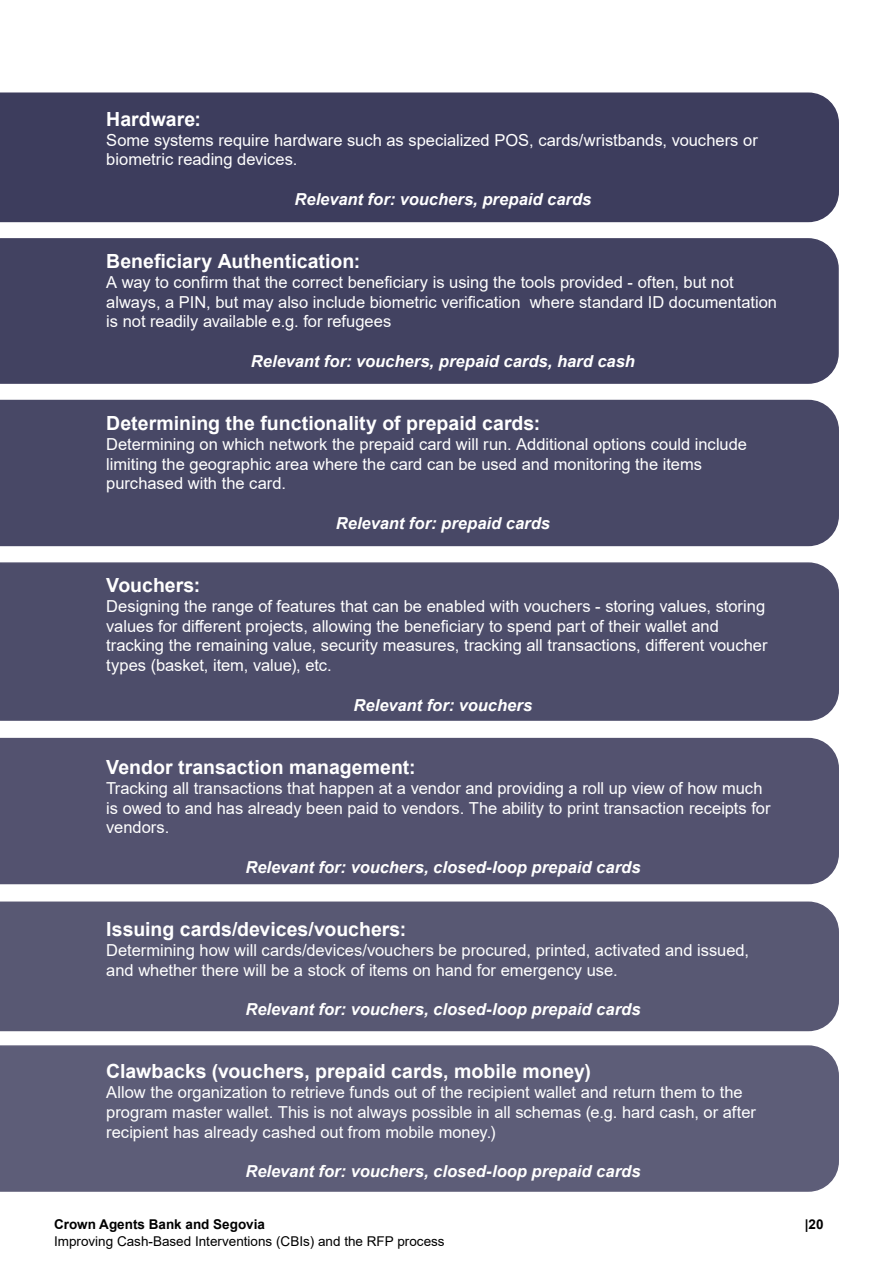
<style>
.page{position:relative;width:893px;height:1263px;background:#fff}
.page>*{position:absolute;margin:0;border:0;box-sizing:border-box;transform-origin:0 0}
.t1{font:700 19.5px "Arial";color:#fff}
.t2{font:16.5px/19.8px "Arial";color:#fff}
.t3{font:italic 700 16.5px "Arial";color:#fff}
.t4{font:13.5px "Arial";color:#000}
.t5{font:700 13.5px "Arial";color:#000}
</style>
<div class="page">
<div style="left:0;top:92px;width:839px;height:131px;background:#3d3d5d"></div>
<div style="left:0;top:238px;width:839px;height:146px;background:#424261"></div>
<div style="left:0;top:399px;width:839px;height:148px;background:#484866"></div>
<div style="left:0;top:562px;width:839px;height:159px;background:#4d4d6a"></div>
<div style="left:0;top:1045px;width:839px;height:147px;background:#5d5d78"></div>
<div style="left:0;top:737px;width:839px;height:148px;background:#53526f"></div>
<div style="left:0;top:901px;width:839px;height:131px;background:#585873"></div>
<p class="t1" style="left:106px;top:105px;width:96px">Hardware:</p>
<p class="t2" style="left:106px;top:130px;width:653px">Some systems require hardware such as specialized POS, cards/wristbands, vouchers or biometric reading devices.</p>
<p class="t3" style="left:294px;top:188px;width:298px">Relevant for: vouchers, prepaid cards</p>
<p class="t1" style="left:106px;top:247px;width:256px">Beneficiary Authentication:</p>
<p class="t2" style="left:106px;top:272px;width:672px">A way to confirm that the correct beneficiary is using the tools provided - often, but not always, a PIN, but may also include biometric verification where standard ID documentation is not readily available e.g. for refugees</p>
<p class="t3" style="left:251px;top:350px;width:386px">Relevant for: vouchers, prepaid cards, hard cash</p>
<p class="t1" style="left:106px;top:409px;width:435px">Determining the functionality of prepaid cards:</p>
<p class="t2" style="left:106px;top:434px;width:642px">Determining on which network the prepaid card will run. Additional options could include limiting the geographic area where the card can be used and monitoring the items purchased with the card.</p>
<p class="t3" style="left:336px;top:512px;width:216px">Relevant for: prepaid cards</p>
<p class="t1" style="left:106px;top:571px;width:95px">Vouchers:</p>
<p class="t2" style="left:106px;top:596px;width:663px">Designing the range of features that can be enabled with vouchers - storing values, storing values for different projects, allowing the beneficiary to spend part of their wallet and tracking the remaining value, security measures, tracking all transactions, different voucher types (basket, item, value), etc.</p>
<p class="t3" style="left:354px;top:694px;width:180px">Relevant for: vouchers</p>
<p class="t1" style="left:106px;top:753px;width:311px">Vendor transaction management:</p>
<p class="t2" style="left:106px;top:778px;width:666px">Tracking all transactions that happen at a vendor and providing a roll up view of how much is owed to and has already been paid to vendors. The ability to print transaction receipts for vendors.</p>
<p class="t3" style="left:245px;top:856px;width:397px">Relevant for: vouchers, closed-loop prepaid cards</p>
<p class="t1" style="left:106px;top:915px;width:302px">Issuing cards/devices/vouchers:</p>
<p class="t2" style="left:106px;top:940px;width:644px">Determining how will cards/devices/vouchers be procured, printed, activated and issued, and whether there will be a stock of items on hand for emergency use.</p>
<p class="t3" style="left:245px;top:998px;width:397px">Relevant for: vouchers, closed-loop prepaid cards</p>
<p class="t1" style="left:106px;top:1057px;width:486px">Clawbacks (vouchers, prepaid cards, mobile money)</p>
<p class="t2" style="left:106px;top:1082px;width:651px">Allow the organization to retrieve funds out of the recipient wallet and return them to the program master wallet. This is not always possible in all schemas (e.g. hard cash, or after recipient has already cashed out from mobile money.)</p>
<p class="t3" style="left:245px;top:1160px;width:397px">Relevant for: vouchers, closed-loop prepaid cards</p>
<p class="t5" style="left:54px;top:1215px;width:213px">Crown Agents Bank and Segovia</p>
<p class="t5" style="left:805px;top:1215px;width:20px">|20</p>
<p class="t4" style="left:54px;top:1231px;width:392px">Improving Cash-Based Interventions (CBIs) and the RFP process</p>
</div>
